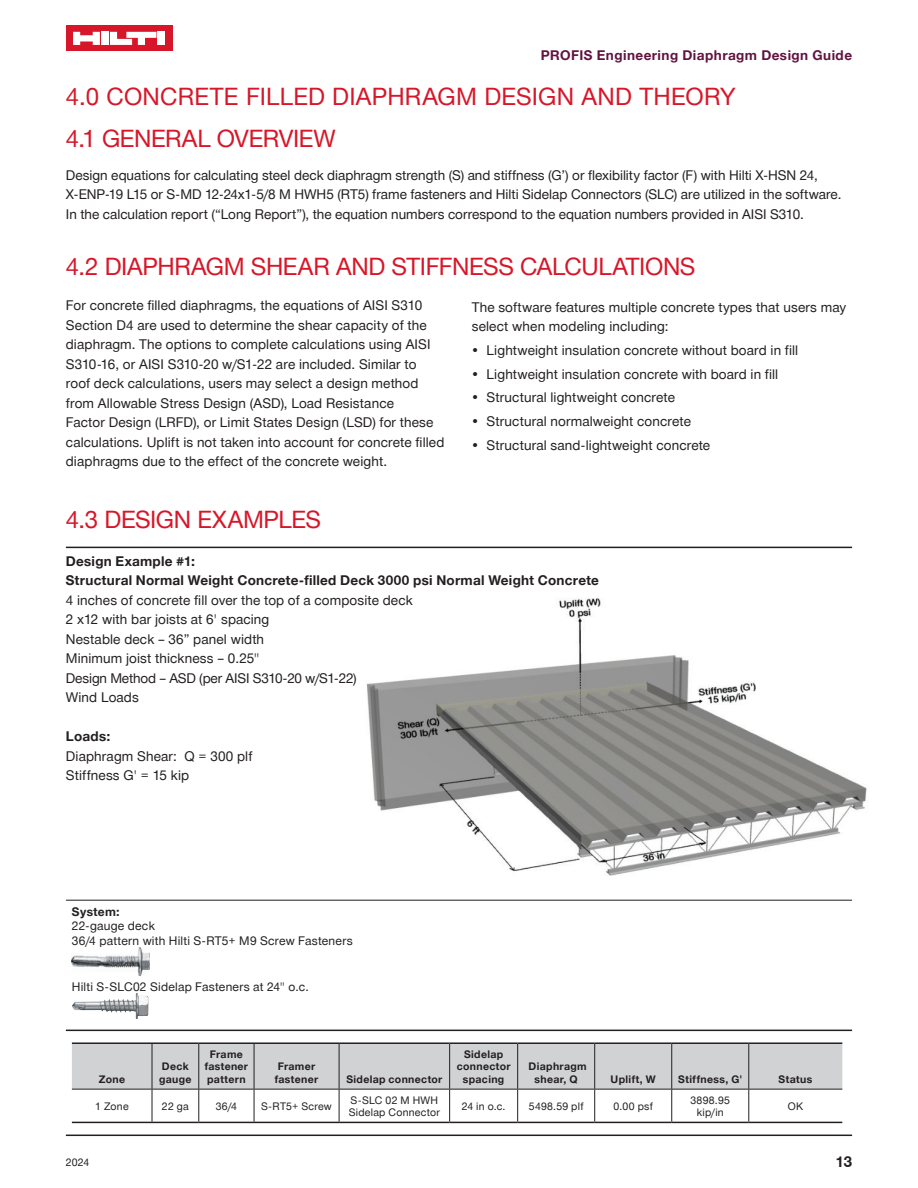
<style>
.page{position:relative;width:918px;height:1188px;background:#fff}
.page>*{position:absolute;margin:0;border:0;box-sizing:border-box;transform-origin:0 0}
.t1{font:24px/42.6px "Hilti";letter-spacing:.01em;color:#d71729}
.t2{font:24px "Hilti";letter-spacing:-.01em;color:#d71729}
.t3{font:700 15px "Hilti";color:#231f20}
.t4{font:13.5px/19.5px "Hilti";letter-spacing:.01em;color:#231f20}
.t5{font:700 13.5px/19.5px "Hilti";letter-spacing:.02em;color:#231f20}
.t6{font:700 13.5px "Hilti";letter-spacing:.035em;color:#621340}
.t7{font:12px/14.5px "Hilti";letter-spacing:.02em;color:#231f20}
.t8{font:700 12px "Hilti";letter-spacing:.03em;color:#231f20}
.t9{font:700 10.5px/12.8px "Hilti";letter-spacing:.03em;color:#231f20;text-align:center}
.t10{font:10.5px/12.8px "Hilti";letter-spacing:.025em;color:#231f20}
</style>
<div class="page">
<div style="left:66px;top:26px;width:106px;height:25px;background:#d71729"></div>
<div style="left:101px;top:32px;width:7px;height:13px;background:#fff"></div>
<div style="left:158px;top:32px;width:7px;height:13px;background:#fff"></div>
<svg style="left:73px;top:32px;width:27px;height:13px"></svg>
<svg style="left:110px;top:32px;width:46px;height:13px"></svg>
<img style="left:366px;top:598px;width:501px;height:278px">
<hr style="left:66px;top:547px;width:786px;height:1px;background:#231f20">
<hr style="left:66px;top:900px;width:786px;height:1px;background:#231f20">
<hr style="left:66px;top:1030px;width:786px;height:1px;background:#231f20">
<hr style="left:66px;top:1135px;width:786px;height:1px;background:#231f20">
<img style="left:72px;top:948px;width:78px;height:28px">
<img style="left:72px;top:993px;width:76px;height:26px">
<div style="left:72px;top:1044px;width:770px;height:45px;background:#d1d2d4"></div>
<hr style="left:72px;top:1042px;width:80px;height:2px;background:#231f20">
<hr style="left:152px;top:1042px;width:47px;height:2px;background:#231f20">
<hr style="left:199px;top:1042px;width:55px;height:2px;background:#231f20">
<hr style="left:254px;top:1042px;width:85px;height:2px;background:#231f20">
<hr style="left:339px;top:1042px;width:111px;height:2px;background:#231f20">
<hr style="left:450px;top:1042px;width:68px;height:2px;background:#231f20">
<hr style="left:518px;top:1042px;width:77px;height:2px;background:#231f20">
<hr style="left:595px;top:1042px;width:77px;height:2px;background:#231f20">
<hr style="left:672px;top:1042px;width:77px;height:2px;background:#231f20">
<hr style="left:749px;top:1042px;width:93px;height:2px;background:#231f20">
<hr style="left:72px;top:1122px;width:80px;height:1px;background:#231f20">
<hr style="left:152px;top:1122px;width:47px;height:1px;background:#231f20">
<hr style="left:199px;top:1122px;width:55px;height:1px;background:#231f20">
<hr style="left:254px;top:1122px;width:85px;height:1px;background:#231f20">
<hr style="left:339px;top:1122px;width:111px;height:1px;background:#231f20">
<hr style="left:450px;top:1122px;width:68px;height:1px;background:#231f20">
<hr style="left:518px;top:1122px;width:77px;height:1px;background:#231f20">
<hr style="left:595px;top:1122px;width:77px;height:1px;background:#231f20">
<hr style="left:672px;top:1122px;width:77px;height:1px;background:#231f20">
<hr style="left:749px;top:1122px;width:93px;height:1px;background:#231f20">
<hr style="left:152px;top:1044px;width:1px;height:45px;background:#231f20">
<hr style="left:198px;top:1044px;width:1px;height:45px;background:#231f20">
<hr style="left:254px;top:1044px;width:1px;height:45px;background:#231f20">
<hr style="left:339px;top:1044px;width:1px;height:45px;background:#231f20">
<hr style="left:449px;top:1044px;width:1px;height:45px;background:#231f20">
<hr style="left:517px;top:1044px;width:1px;height:45px;background:#231f20">
<hr style="left:594px;top:1044px;width:1px;height:45px;background:#231f20">
<hr style="left:671px;top:1044px;width:1px;height:45px;background:#231f20">
<hr style="left:748px;top:1044px;width:1px;height:45px;background:#231f20">
<hr style="left:72px;top:1089px;width:80px;height:1px;background:#231f20">
<hr style="left:152px;top:1089px;width:47px;height:1px;background:#231f20">
<hr style="left:152px;top:1090px;width:1px;height:32px;background:#231f20">
<hr style="left:199px;top:1089px;width:55px;height:1px;background:#231f20">
<hr style="left:198px;top:1090px;width:1px;height:32px;background:#231f20">
<hr style="left:254px;top:1089px;width:85px;height:1px;background:#231f20">
<hr style="left:254px;top:1090px;width:1px;height:32px;background:#231f20">
<hr style="left:339px;top:1089px;width:111px;height:1px;background:#231f20">
<hr style="left:339px;top:1090px;width:1px;height:32px;background:#231f20">
<hr style="left:450px;top:1089px;width:68px;height:1px;background:#231f20">
<hr style="left:449px;top:1090px;width:1px;height:32px;background:#231f20">
<hr style="left:518px;top:1089px;width:77px;height:1px;background:#231f20">
<hr style="left:517px;top:1090px;width:1px;height:32px;background:#231f20">
<hr style="left:595px;top:1089px;width:77px;height:1px;background:#231f20">
<hr style="left:594px;top:1090px;width:1px;height:32px;background:#231f20">
<hr style="left:672px;top:1089px;width:77px;height:1px;background:#231f20">
<hr style="left:671px;top:1090px;width:1px;height:32px;background:#231f20">
<hr style="left:749px;top:1089px;width:93px;height:1px;background:#231f20">
<hr style="left:748px;top:1090px;width:1px;height:32px;background:#231f20">
<p class="t6" style="left:541px;top:47px;width:313px">PROFIS Engineering Diaphragm Design Guide</p>
<h1 class="t1" style="left:66px;top:75px;width:671px">4.0 CONCRETE FILLED DIAPHRAGM DESIGN AND THEORY<br>4.1 GENERAL OVERVIEW</h1>
<p class="t4" style="left:66px;top:165px;width:777px">Design equations for calculating steel deck diaphragm strength (S) and stiffness (G’) or flexibility factor (F) with Hilti X-HSN 24,<br>X-ENP-19 L15 or S-MD 12-24x1-5/8 M HWH5 (RT5) frame fasteners and Hilti Sidelap Connectors (SLC) are utilized in the software.<br>In the calculation report (“Long Report”), the equation numbers correspond to the equation numbers provided in AISI S310.</p>
<h1 class="t2" style="left:66px;top:253px;width:631px">4.2 DIAPHRAGM SHEAR AND STIFFNESS CALCULATIONS</h1>
<p class="t4" style="left:66px;top:296px;width:380px">For concrete filled diaphragms, the equations of AISI S310<br>Section D4 are used to determine the shear capacity of the diaphragm. The options to complete calculations using AISI S310-16, or AISI S310-20 w/S1-22 are included. Similar to<br>roof deck calculations, users may select a design method from Allowable Stress Design (ASD), Load Resistance<br>Factor Design (LRFD), or Limit States Design (LSD) for these calculations. Uplift is not taken into account for concrete filled diaphragms due to the effect of the concrete weight.</p>
<p class="t4" style="left:472px;top:297px;width:376px">The software features multiple concrete types that users may select when modeling including:</p>
<p class="t4" style="left:472px;top:340px;width:328px">• Lightweight insulation concrete without board in fill</p>
<p class="t4" style="left:472px;top:364px;width:308px">• Lightweight insulation concrete with board in fill</p>
<p class="t4" style="left:472px;top:388px;width:205px">• Structural lightweight concrete</p>
<p class="t4" style="left:472px;top:412px;width:221px">• Structural normalweight concrete</p>
<p class="t4" style="left:472px;top:435px;width:240px">• Structural sand-lightweight concrete</p>
<h1 class="t2" style="left:66px;top:506px;width:257px">4.3 DESIGN EXAMPLES</h1>
<p class="t5" style="left:66px;top:551px;width:535px">Design Example #1:<br>Structural Normal Weight Concrete-filled Deck 3000 psi Normal Weight Concrete</p>
<p class="t4" style="left:66px;top:590px;width:348px">4 inches of concrete fill over the top of a composite deck 2 x12 with bar joists at 6' spacing<br>Nestable deck – 36” panel width<br>Minimum joist thickness – 0.25"<br>Design Method – ASD (per AISI S310-20 w/S1-22)<br>Wind Loads</p>
<p class="t5" style="left:66px;top:727px;width:46px">Loads:</p>
<p class="t4" style="left:66px;top:746px;width:188px">Diaphragm Shear: Q = 300 plf<br>Stiffness G' = 15 kip</p>
<p class="t8" style="left:72px;top:905px;width:49px">System:</p>
<p class="t7" style="left:72px;top:919px;width:282px">22-gauge deck<br>36/4 pattern with Hilti S-RT5+ M9 Screw Fasteners</p>
<p class="t7" style="left:72px;top:979px;width:238px">Hilti S-SLC02 Sidelap Fasteners at 24" o.c.</p>
<p class="t9" style="left:99px;top:1073px;width:28px">Zone</p>
<p class="t9" style="left:159px;top:1060px;width:34px;text-align:left">Deck gauge</p>
<p class="t9" style="left:205px;top:1048px;width:45px">Frame fastener pattern</p>
<p class="t9" style="left:275px;top:1060px;width:45px;text-align:left">Framer fastener</p>
<p class="t9" style="left:346px;top:1073px;width:98px">Sidelap connector</p>
<p class="t9" style="left:457px;top:1048px;width:55px">Sidelap connector spacing</p>
<p class="t9" style="left:529px;top:1060px;width:60px">Diaphragm shear, Q</p>
<p class="t9" style="left:611px;top:1073px;width:47px">Uplift, W</p>
<p class="t9" style="left:678px;top:1073px;width:66px">Stiffness, G'</p>
<p class="t9" style="left:779px;top:1073px;width:35px">Status</p>
<p class="t10" style="left:95px;top:1100px;width:35px">1 Zone</p>
<p class="t10" style="left:162px;top:1100px;width:28px">22 ga</p>
<p class="t10" style="left:216px;top:1100px;width:23px">36/4</p>
<p class="t10" style="left:261px;top:1100px;width:72px">S-RT5+ Screw</p>
<p class="t10" style="left:349px;top:1094px;width:93px">S-SLC 02 M HWH<br>Sidelap Connector</p>
<p class="t10" style="left:462px;top:1100px;width:45px">24 in o.c.</p>
<p class="t10" style="left:529px;top:1100px;width:56px">5498.59 plf</p>
<p class="t10" style="left:614px;top:1100px;width:41px">0.00 psf</p>
<p class="t10" style="left:691px;top:1094px;width:41px;text-align:center">3898.95 kip/in</p>
<p class="t10" style="left:788px;top:1100px;width:17px">OK</p>
<p class="t10" style="left:66px;top:1156px;width:25px">2024</p>
<p class="t3" style="left:835px;top:1153px;width:18px">13</p>
</div>
